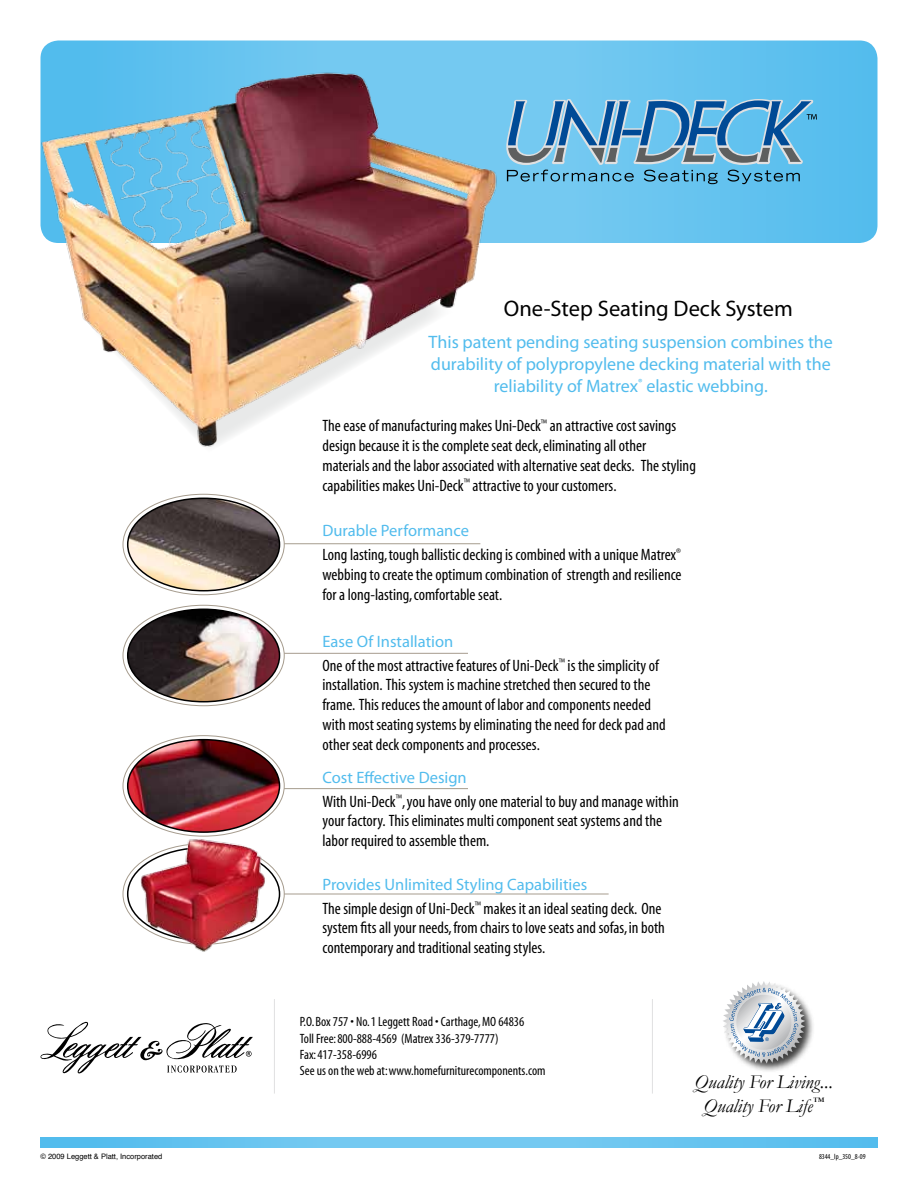
<style>
.page{position:relative;width:918px;height:1188px;background:#fff}
.page>*{position:absolute;margin:0;border:0;box-sizing:border-box;transform-origin:0 0}
.t1{font:22.5px "Myriad Pro";color:#000}
.t2{font:italic 19.5px/23.4px "Garamond";color:#000;text-align:center}
.t3{font:18px/21.6px "Myriad Pro";color:#52bced;text-align:center}
.t4{font:condensed 16.5px/19.8px "Myriad";color:#000}
.t5{font:16.5px "Myriad Pro";color:#52bced}
.t6{font:condensed 13.5px/16.2px "Myriad";color:#000}
.t7{font:7.5px "Helvetica";color:#000}
.t8{font:condensed 7.5px "Myriad";color:#000}
</style>
<div class="page">
<hr style="left:241px;top:788px;width:227px;height:1px;background:#a69c8e">
<svg style="left:40px;top:40px;width:838px;height:203px;background:#66c3ef"></svg>
<hr style="left:241px;top:653px;width:227px;height:1px;background:#a69c8e">
<hr style="left:255px;top:543px;width:225px;height:1px;background:#a69c8e">
<svg style="left:123px;top:605px;width:161px;height:101px"></svg>
<svg style="left:123px;top:494px;width:161px;height:101px"></svg>
<hr style="left:274px;top:999px;width:1px;height:95px;background:#e0e0e1">
<hr style="left:652px;top:999px;width:1px;height:95px;background:#e0e0e1">
<div style="left:722px;top:980px;width:93px;height:93px;background:#000;opacity:.75"></div>
<svg style="left:723px;top:981px;width:82px;height:83px"></svg>
<hr style="left:251px;top:894px;width:358px;height:1px;background:#a69c8e">
<svg style="left:123px;top:844px;width:161px;height:100px"></svg>
<svg style="left:128px;top:848px;width:152px;height:92px"></svg>
<img style="left:128px;top:498px;width:152px;height:93px">
<div style="left:127px;top:498px;width:153px;height:93px;border:2px solid #000;border-radius:50%"></div>
<img style="left:128px;top:609px;width:152px;height:93px">
<div style="left:127px;top:609px;width:153px;height:93px;border:2px solid #000;border-radius:50%"></div>
<svg style="left:40px;top:1137px;width:838px;height:11px;background:#67c3ef"></svg>
<svg style="left:517px;top:99px;width:300px;height:85px;background:#64a5cb"></svg>
<img style="left:40px;top:63px;width:477px;height:384px">
<svg style="left:123px;top:736px;width:161px;height:100px"></svg>
<img style="left:128px;top:740px;width:152px;height:92px">
<div style="left:127px;top:739px;width:153px;height:94px;border:2px solid #000;border-radius:50%"></div>
<img style="left:139px;top:835px;width:128px;height:117px">
<svg style="left:40px;top:1021px;width:213px;height:53px"></svg>
<h1 class="t1" style="left:504px;top:294px;width:291px">One-Step Seating Deck System</h1>
<p class="t3" style="left:429px;top:331px;width:406px">This patent pending seating suspension combines the durability of polypropylene decking material with the reliability of Matrex<sup>®</sup> elastic webbing.</p>
<p class="t4" style="left:322px;top:417px;width:375px">The ease of manufacturing makes Uni-Deck<sup>™</sup> an attractive cost savings design because it is the complete seat deck, eliminating all other materials and the labor associated with alternative seat decks. The styling capabilities makes Uni-Deck<sup>™</sup> attractive to your customers.</p>
<p class="t5" style="left:322px;top:521px;width:148px">Durable Performance</p>
<p class="t4" style="left:322px;top:546px;width:361px;text-align:justify">Long lasting, tough ballistic decking is combined with a unique Matrex<sup>® </sup>webbing to create the optimum combination of strength and resilience for a long-lasting, comfortable seat.</p>
<p class="t5" style="left:322px;top:631px;width:132px">Ease Of Installation</p>
<p class="t4" style="left:322px;top:656px;width:345px">One of the most attractive features of Uni-Deck<sup>™</sup> is the simplicity of installation. This system is machine stretched then secured to the frame. This reduces the amount of labor and components needed with most seating systems by eliminating the need for deck pad and other seat deck components and processes.</p>
<p class="t5" style="left:322px;top:767px;width:146px">Cost Effective Design</p>
<p class="t4" style="left:322px;top:792px;width:358px">With Uni-Deck<sup>™</sup>, you have only one material to buy and manage within your factory. This eliminates multi component seat systems and the labor required to assemble them.</p>
<p class="t5" style="left:322px;top:874px;width:266px">Provides Unlimited Styling Capabilities</p>
<p class="t4" style="left:322px;top:899px;width:344px">The simple design of Uni-Deck<sup>™</sup> makes it an ideal seating deck. One system fits all your needs, from chairs to love seats and sofas, in both contemporary and traditional seating styles.</p>
<p class="t6" style="left:300px;top:1015px;width:247px">P.O. Box 757 • No. 1 Leggett Road • Carthage, MO 64836<br>Toll Free: 800-888-4569 (Matrex 336-379-7777)<br>Fax: 417-358-6996<br>See us on the web at: www.homefurniturecomponents.com</p>
<p class="t2" style="left:695px;top:1070px;width:140px">Quality For Living...<br>Quality For Life<sup>™</sup></p>
<p class="t7" style="left:40px;top:1150px;width:123px">© 2009 Leggett &amp; Platt, Incorporated</p>
<p class="t8" style="left:819px;top:1153px;width:48px">8344_lp_350_8-09</p>
</div>
